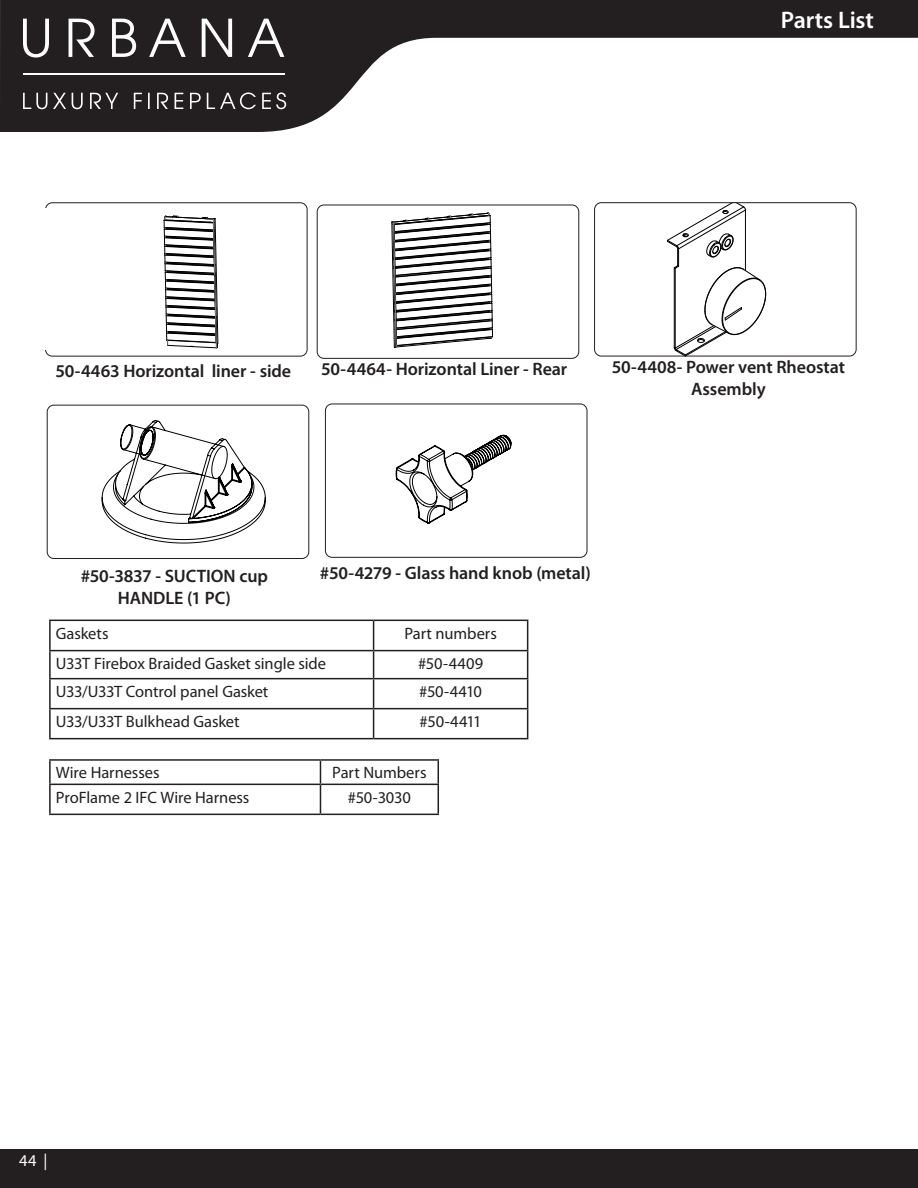
<style>
.page{position:relative;width:918px;height:1188px;background:#fff}
.page>*{position:absolute;margin:0;border:0;box-sizing:border-box;transform-origin:0 0}
._0-Page_Title-ADDITIONAL_PAGES_OF_CATEGOR{font:600 24px "Myriad Pro";letter-spacing:-.01em;color:#fff}
.Drawing_Labels-not_figures{font:600 18px/21.6px "Myriad Pro";letter-spacing:-.005em;color:#231f20;text-align:center}
.t1{font:16.5px "Myriad Pro";letter-spacing:-.005em;color:#231f20}
.t2{font:16.5px "Myriad Pro";color:#fff}
</style>
<div class="page">
<svg style="left:0;top:0;width:918px;height:132px"></svg>
<svg style="left:23px;top:92px;width:263px;height:17px;background:#4d4a4a"></svg>
<svg style="left:23px;top:19px;width:261px;height:39px"></svg>
<hr style="left:23px;top:74px;width:262px;height:1px;background:#fff">
<div style="left:0;top:1149px;width:918px;height:39px;background:#231f20"></div>
<svg style="left:667px;top:204px;width:99px;height:150px"></svg>
<div style="left:594px;top:202px;width:262px;height:154px;border:1px solid #231f20;border-radius:7px"></div>
<hr style="left:49px;top:620px;width:325px;height:1px;background:#231f20">
<hr style="left:49px;top:621px;width:2px;height:29px;background:#231f20">
<hr style="left:374px;top:620px;width:154px;height:1px;background:#231f20">
<hr style="left:49px;top:650px;width:325px;height:1px;background:#231f20">
<hr style="left:49px;top:651px;width:2px;height:27px;background:#231f20">
<hr style="left:374px;top:650px;width:154px;height:1px;background:#231f20">
<hr style="left:49px;top:678px;width:325px;height:1px;background:#231f20">
<hr style="left:49px;top:679px;width:2px;height:29px;background:#231f20">
<hr style="left:374px;top:678px;width:154px;height:1px;background:#231f20">
<hr style="left:49px;top:708px;width:325px;height:1px;background:#231f20">
<hr style="left:49px;top:709px;width:2px;height:29px;background:#231f20">
<hr style="left:374px;top:708px;width:154px;height:1px;background:#231f20">
<svg style="left:373px;top:621px;width:1px;height:117px"></svg>
<svg style="left:527px;top:621px;width:1px;height:117px"></svg>
<hr style="left:49px;top:738px;width:325px;height:1px;background:#231f20">
<hr style="left:374px;top:738px;width:154px;height:1px;background:#231f20">
<hr style="left:49px;top:759px;width:271px;height:2px;background:#231f20">
<hr style="left:49px;top:761px;width:2px;height:23px;background:#231f20">
<hr style="left:320px;top:759px;width:119px;height:2px;background:#231f20">
<hr style="left:49px;top:784px;width:271px;height:1px;background:#231f20">
<hr style="left:49px;top:785px;width:2px;height:29px;background:#231f20">
<hr style="left:320px;top:784px;width:119px;height:1px;background:#231f20">
<svg style="left:320px;top:761px;width:1px;height:53px"></svg>
<svg style="left:438px;top:761px;width:1px;height:53px"></svg>
<hr style="left:49px;top:814px;width:271px;height:1px;background:#231f20">
<hr style="left:320px;top:814px;width:119px;height:1px;background:#231f20">
<svg style="left:102px;top:420px;width:163px;height:123px"></svg>
<div style="left:47px;top:405px;width:262px;height:154px;border:1px solid #231f20;border-radius:7px"></div>
<div style="left:325px;top:404px;width:262px;height:154px;border:1px solid #231f20;border-radius:7px"></div>
<svg style="left:396px;top:435px;width:116px;height:89px"></svg>
<svg style="left:164px;top:216px;width:54px;height:133px"></svg>
<div style="left:45px;top:203px;width:262px;height:153px;border:1px solid #231f20;border-radius:7px"></div>
<div style="left:46px;top:208px;width:82px;height:142px;background:#fff"></div>
<svg style="left:392px;top:213px;width:101px;height:135px"></svg>
<div style="left:317px;top:205px;width:262px;height:154px;border:1px solid #231f20;border-radius:7px"></div>
<p class="_0-Page_Title-ADDITIONAL_PAGES_OF_CATEGOR" style="left:781px;top:5px;width:95px">Parts List</p>
<p class="Drawing_Labels-not_figures" style="left:55px;top:359px;width:237px">50-4463 Horizontal liner - side</p>
<p class="Drawing_Labels-not_figures" style="left:321px;top:358px;width:248px">50-4464- Horizontal Liner - Rear</p>
<p class="Drawing_Labels-not_figures" style="left:612px;top:356px;width:235px">50-4408- Power vent Rheostat<br>Assembly</p>
<p class="Drawing_Labels-not_figures" style="left:81px;top:565px;width:189px">#50-3837 - SUCTION cup<br>HANDLE (1 PC)</p>
<p class="Drawing_Labels-not_figures" style="left:320px;top:562px;width:272px">#50-4279 - Glass hand knob (metal)</p>
<p class="t1" style="left:56px;top:623px;width:54px">Gaskets</p>
<p class="t1" style="left:404px;top:623px;width:94px">Part numbers</p>
<p class="t1" style="left:56px;top:653px;width:272px">U33T Firebox Braided Gasket single side</p>
<p class="t1" style="left:418px;top:653px;width:67px">#50-4409</p>
<p class="t1" style="left:56px;top:681px;width:214px">U33/U33T Control panel Gasket</p>
<p class="t1" style="left:419px;top:681px;width:64px">#50-4410</p>
<p class="t1" style="left:56px;top:711px;width:185px">U33/U33T Bulkhead Gasket</p>
<p class="t1" style="left:420px;top:711px;width:64px">#50-4411</p>
<p class="t1" style="left:56px;top:763px;width:105px">Wire Harnesses</p>
<p class="t1" style="left:332px;top:763px;width:96px">Part Numbers</p>
<p class="t1" style="left:56px;top:787px;width:195px">ProFlame 2 IFC Wire Harness</p>
<p class="t1" style="left:348px;top:787px;width:65px">#50-3030</p>
<p class="t2" style="left:19px;top:1151px;width:30px">44 |</p>
</div>
